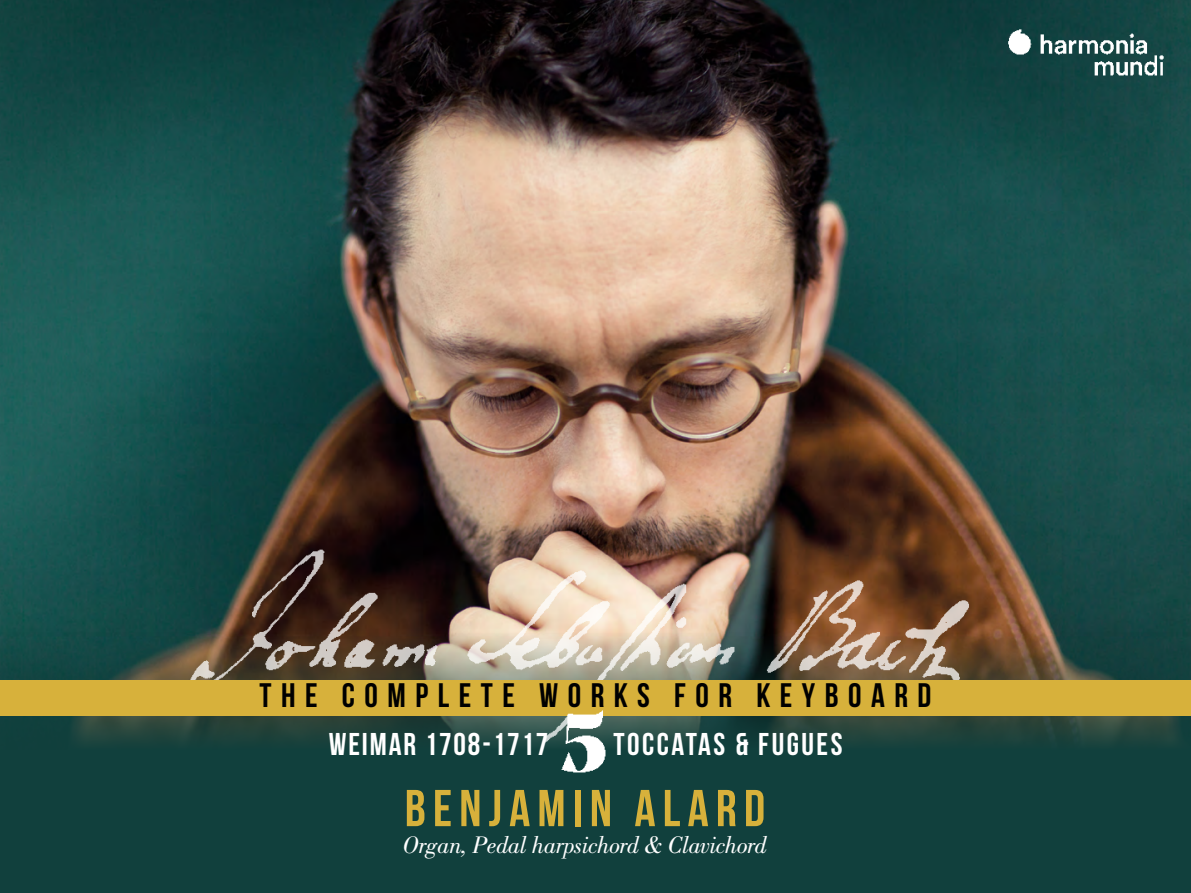
<style>
.page{position:relative;width:1191px;height:893px;background:#fff}
.page>*{position:absolute;margin:0;border:0;box-sizing:border-box;transform-origin:0 0}
.t1{font:51.75px "Bebas Neue";letter-spacing:.14em;color:#d7b13b}
.t2{font:33.9px "Bebas Neue";letter-spacing:.28em;color:#000}
.t3{font:31.5px "Bebas Neue";letter-spacing:.06em;color:#fff}
.t4{font:31.5px "Bebas Neue";letter-spacing:.08em;color:#fff}
.t5{font:italic 24.75px "Bodoni Std";letter-spacing:-.02em;color:#fff}
</style>
<div class="page">
<img style="left:0;top:0;width:1191px;height:632px">
<div style="left:0;top:632px;width:1191px;height:261px;background:#11403d"></div>
<img style="left:999px;top:21px;width:170px;height:55px">
<img style="left:185px;top:533px;width:796px;height:212px">
<div style="left:0;top:680px;width:1191px;height:36px;background:#d7b13b"></div>
<img style="left:559px;top:710px;width:48px;height:63px">
<h2 class="t2" style="left:259px;top:677px;width:673px">THE COMPLETE WORKS FOR KEYBOARD</h2>
<p class="t3" style="left:329px;top:726px;width:221px">WEIMAR 1708-1717</p>
<p class="t4" style="left:613px;top:726px;width:230px">TOCCATAS &amp; FUGUES</p>
<h1 class="t1" style="left:405px;top:780px;width:362px">BENJAMIN ALARD</h1>
<p class="t5" style="left:403px;top:831px;width:366px">Organ, Pedal harpsichord &amp; Clavichord</p>
</div>
